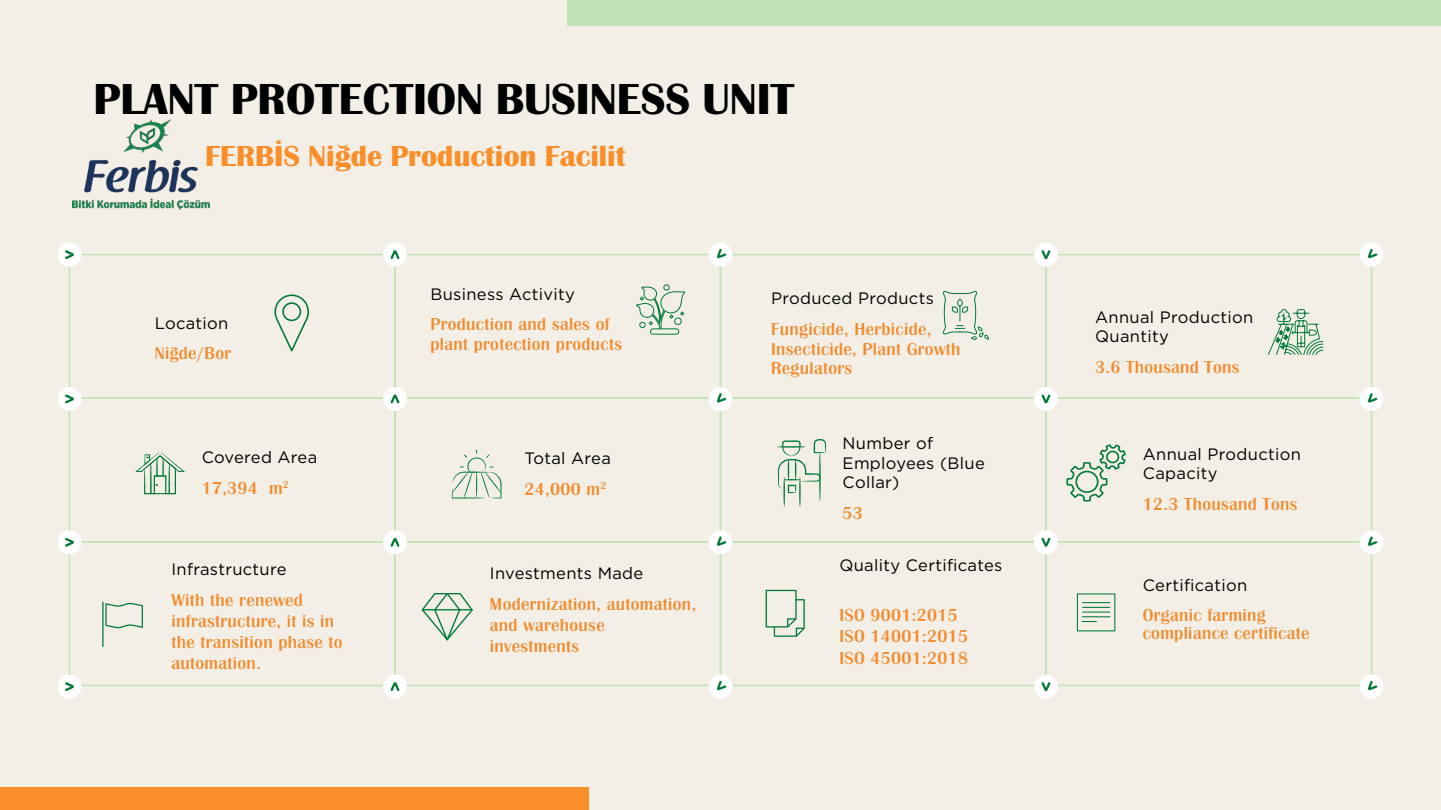
<style>
.page{position:relative;width:1441px;height:810px;background:#fff}
.page>*{position:absolute;margin:0;border:0;box-sizing:border-box;transform-origin:0 0}
.t1{font:700 45px "Britannic";color:#000}
.t2{font:700 30px "Britannic";color:#fa8e29}
.t3{font:500 18px/21px "Britannic";letter-spacing:.02em;color:#f28b2d}
.t4{font:16.5px/19.5px "Gotham";letter-spacing:.02em;color:#000}
</style>
<div class="page">
<div style="left:0;top:0;width:1440px;height:810px;background:#f3efe7"></div>
<div style="left:394px;top:254px;width:327px;height:145px;border:2px solid #bfe3b4"></div>
<div style="left:394px;top:397px;width:327px;height:146px;border:2px solid #bfe3b4"></div>
<div style="left:1045px;top:254px;width:326px;height:145px;border:2px solid #bfe3b4"></div>
<div style="left:1045px;top:541px;width:326px;height:145px;border:2px solid #bfe3b4"></div>
<div style="left:69px;top:254px;width:326px;height:145px;border:2px solid #bfe3b4"></div>
<div style="left:69px;top:397px;width:326px;height:146px;border:2px solid #bfe3b4"></div>
<div style="left:719px;top:254px;width:327px;height:145px;border:2px solid #bfe3b4"></div>
<div style="left:719px;top:541px;width:327px;height:145px;border:2px solid #bfe3b4"></div>
<div style="left:1033px;top:243px;width:24px;height:24px;background:#fff;border-radius:50%"></div>
<svg style="left:1041px;top:250px;width:9px;height:9px"></svg>
<div style="left:1033px;top:675px;width:24px;height:24px;background:#fff;border-radius:50%"></div>
<svg style="left:1041px;top:682px;width:9px;height:9px"></svg>
<svg style="left:1357px;top:243px;width:26px;height:25px"></svg>
<svg style="left:1357px;top:673px;width:26px;height:26px"></svg>
<div style="left:57px;top:243px;width:24px;height:24px;background:#fff;border-radius:50%"></div>
<svg style="left:65px;top:250px;width:9px;height:9px"></svg>
<div style="left:57px;top:387px;width:24px;height:24px;background:#fff;border-radius:50%"></div>
<svg style="left:65px;top:395px;width:9px;height:8px"></svg>
<div style="left:383px;top:243px;width:24px;height:24px;background:#fff;border-radius:50%"></div>
<svg style="left:390px;top:250px;width:9px;height:9px"></svg>
<div style="left:383px;top:387px;width:24px;height:24px;background:#fff;border-radius:50%"></div>
<svg style="left:390px;top:395px;width:9px;height:8px"></svg>
<svg style="left:707px;top:243px;width:26px;height:25px"></svg>
<svg style="left:1066px;top:444px;width:59px;height:57px"></svg>
<svg style="left:1268px;top:309px;width:54px;height:46px"></svg>
<div style="left:394px;top:541px;width:327px;height:145px;border:2px solid #bfe3b4"></div>
<div style="left:1045px;top:397px;width:326px;height:146px;border:2px solid #bfe3b4"></div>
<div style="left:69px;top:541px;width:326px;height:145px;border:2px solid #bfe3b4"></div>
<div style="left:719px;top:397px;width:327px;height:146px;border:2px solid #bfe3b4"></div>
<svg style="left:135px;top:452px;width:50px;height:42px"></svg>
<hr style="left:102px;top:601px;width:1px;height:46px;background:#007937">
<svg style="left:105px;top:603px;width:38px;height:25px"></svg>
<svg style="left:942px;top:290px;width:47px;height:50px"></svg>
<svg style="left:451px;top:449px;width:50px;height:50px"></svg>
<svg style="left:765px;top:590px;width:39px;height:47px"></svg>
<svg style="left:1076px;top:593px;width:39px;height:38px"></svg>
<svg style="left:421px;top:593px;width:51px;height:47px"></svg>
<hr style="left:421px;top:609px;width:51px;height:1px;background:#007937">
<svg style="left:274px;top:294px;width:35px;height:57px"></svg>
<div style="left:567px;top:0;width:873px;height:26px;background:#bfe3b4"></div>
<div style="left:0;top:788px;width:588px;height:22px;background:#fa8e29"></div>
<img style="left:73px;top:119px;width:136px;height:91px">
<svg style="left:636px;top:284px;width:49px;height:51px"></svg>
<svg style="left:777px;top:439px;width:49px;height:68px"></svg>
<svg style="left:707px;top:386px;width:26px;height:26px"></svg>
<div style="left:1033px;top:530px;width:24px;height:24px;background:#fff;border-radius:50%"></div>
<svg style="left:1041px;top:538px;width:9px;height:9px"></svg>
<div style="left:1033px;top:387px;width:24px;height:24px;background:#fff;border-radius:50%"></div>
<svg style="left:1041px;top:395px;width:9px;height:8px"></svg>
<svg style="left:1357px;top:529px;width:26px;height:26px"></svg>
<svg style="left:1357px;top:386px;width:26px;height:26px"></svg>
<div style="left:57px;top:530px;width:24px;height:24px;background:#fff;border-radius:50%"></div>
<svg style="left:65px;top:538px;width:9px;height:9px"></svg>
<div style="left:57px;top:675px;width:24px;height:24px;background:#fff;border-radius:50%"></div>
<svg style="left:65px;top:682px;width:9px;height:9px"></svg>
<div style="left:383px;top:530px;width:24px;height:24px;background:#fff;border-radius:50%"></div>
<svg style="left:390px;top:538px;width:9px;height:9px"></svg>
<div style="left:383px;top:675px;width:24px;height:24px;background:#fff;border-radius:50%"></div>
<svg style="left:390px;top:682px;width:9px;height:9px"></svg>
<svg style="left:707px;top:529px;width:26px;height:26px"></svg>
<svg style="left:707px;top:673px;width:26px;height:26px"></svg>
<h1 class="t1" style="left:94px;top:72px;width:702px">PLANT PROTECTION BUSINESS UNIT</h1>
<h2 class="t2" style="left:205px;top:138px;width:421px">FERBİS Niğde Production Facilit</h2>
<p class="t4" style="left:155px;top:313px;width:75px">Location</p>
<p class="t3" style="left:155px;top:343px;width:78px">Niğde/Bor</p>
<p class="t4" style="left:202px;top:447px;width:117px">Covered Area</p>
<p class="t3" style="left:202px;top:477px;width:89px">17,394 m<sup>2</sup></p>
<p class="t4" style="left:171px;top:559px;width:117px">Infrastructure</p>
<p class="t3" style="left:171px;top:590px;width:173px">With the renewed infrastructure, it is in the transition phase to automation.</p>
<p class="t4" style="left:430px;top:284px;width:146px">Business Activity</p>
<p class="t3" style="left:430px;top:315px;width:193px;line-height:19.5px">Production and sales of plant protection products</p>
<p class="t4" style="left:524px;top:448px;width:88px">Total Area</p>
<p class="t3" style="left:524px;top:478px;width:83px">24,000 m<sup>2</sup></p>
<p class="t4" style="left:490px;top:563px;width:155px">Investments Made</p>
<p class="t3" style="left:490px;top:593px;width:208px">Modernization, automation, and warehouse investments</p>
<p class="t4" style="left:771px;top:288px;width:164px">Produced Products</p>
<p class="t3" style="left:771px;top:319px;width:191px;line-height:19.5px">Fungicide, Herbicide,<br>Insecticide, Plant Growth<br>Regulators</p>
<p class="t4" style="left:842px;top:433px;width:144px">Number of<br>Employees (Blue<br>Collar)</p>
<p class="t3" style="left:842px;top:503px;width:22px">53</p>
<p class="t4" style="left:839px;top:555px;width:164px">Quality Certificates</p>
<p class="t3" style="left:839px;top:605px;width:130px">ISO 9001:2015<br>ISO 14001:2015<br>ISO 45001:2018</p>
<p class="t4" style="left:1094px;top:307px;width:160px">Annual Production<br>Quantity</p>
<p class="t3" style="left:1094px;top:356px;width:146px">3.6 Thousand Tons</p>
<p class="t4" style="left:1142px;top:444px;width:160px">Annual Production<br>Capacity</p>
<p class="t3" style="left:1142px;top:494px;width:156px">12.3 Thousand Tons</p>
<p class="t4" style="left:1142px;top:575px;width:106px">Certification</p>
<p class="t3" style="left:1142px;top:606px;width:168px;line-height:18px">Organic farming compliance certificate</p>
</div>
